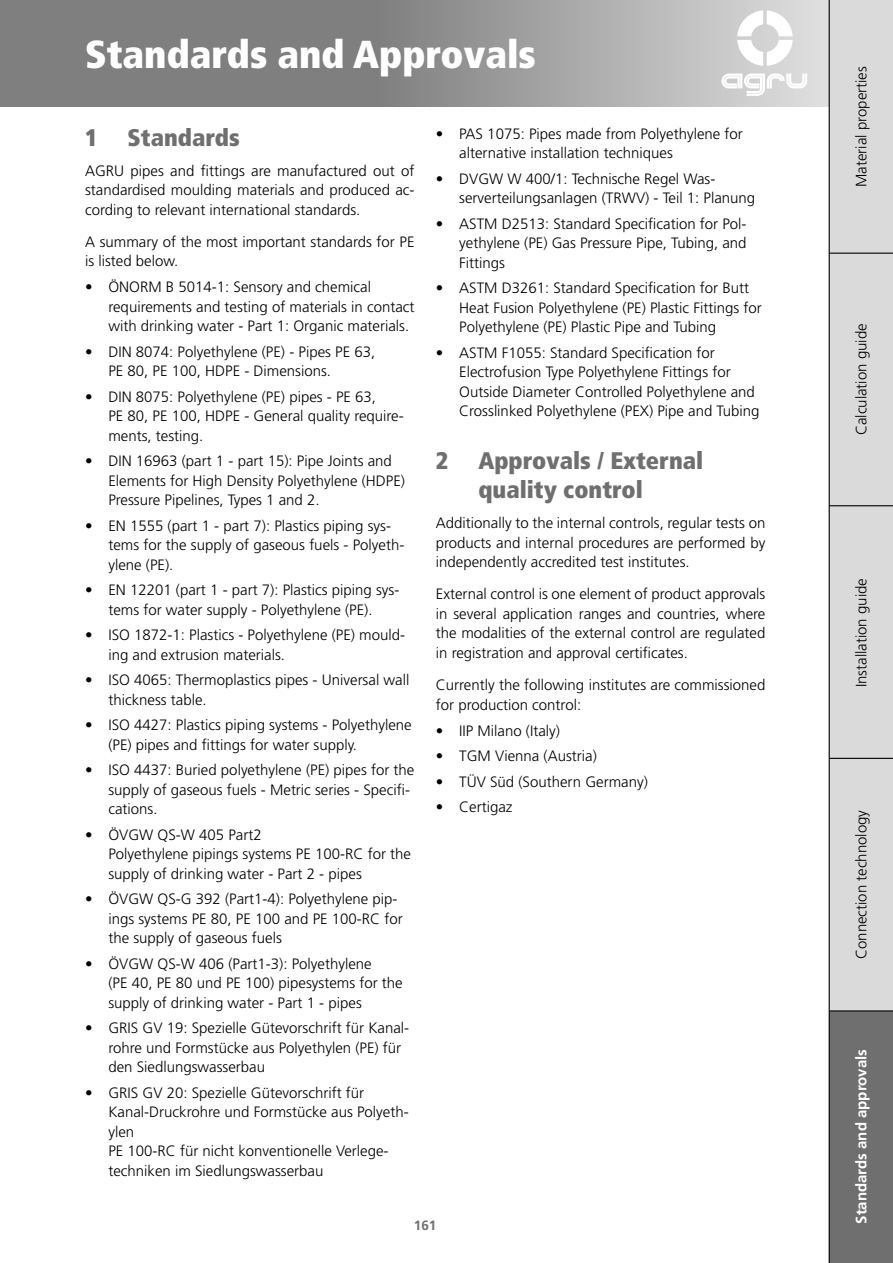
<style>
.page{position:relative;width:893px;height:1263px;background:#fff}
.page>*{position:absolute;margin:0;border:0;box-sizing:border-box;transform-origin:0 0}
.t1{font:900 condensed 39px "Frutiger LT Std";color:#fff}
.t2{font:900 condensed 24px/28.8px "Frutiger LT Std";color:#706f6f}
.t3{font:300 15px/19.5px "Frutiger LT Std";color:#000}
.t4{font:700 15px "Frutiger LT Std";color:#fff}
.t5{font:700 13.5px "Frutiger LT Std";color:#706f6f}
</style>
<div class="page">
<svg style="left:0;top:0;width:829px;height:106px;background:#959595"></svg>
<svg style="left:737px;top:10px;width:56px;height:56px"></svg>
<svg style="left:721px;top:74px;width:86px;height:22px"></svg>
<div style="left:829px;top:0;width:64px;height:254px;background:#dadada"></div>
<div style="left:829px;top:253px;width:64px;height:253px;background:#dadada"></div>
<hr style="left:829px;top:253px;width:64px;height:1px;background:#000">
<div style="left:829px;top:505px;width:64px;height:253px;background:#dadada"></div>
<div style="left:829px;top:758px;width:64px;height:253px;background:#dadada"></div>
<div style="left:829px;top:1011px;width:64px;height:252px;background:#706f6f"></div>
<hr style="left:829px;top:505px;width:64px;height:1px;background:#000">
<hr style="left:829px;top:758px;width:64px;height:1px;background:#000">
<hr style="left:829px;top:1010px;width:64px;height:1px;background:#000">
<hr style="left:829px;top:0;width:1px;height:1263px;background:#000">
<h1 class="t1" style="left:85px;top:30px;width:452px">Standards and Approvals</h1>
<h2 class="t2" style="left:85px;top:123px;width:14px">1</h2>
<h2 class="t2" style="left:128px;top:123px;width:114px">Standards</h2>
<p class="t3" style="left:85px;top:161px;width:331px;text-align:justify">AGRU pipes and fittings are manufactured out of standardised moulding materials and produced ac‑ cording to relevant international standards.</p>
<p class="t3" style="left:85px;top:232px;width:331px">A summary of the most important standards for PE is listed below.</p>
<p class="t3" style="left:108px;top:278px;width:308px;text-indent:-23px">• ÖNORM B 5014‑1: Sensory and chemical requirements and testing of materials in contact with drinking water - Part 1: Organic materials.</p>
<p class="t3" style="left:108px;top:342px;width:268px;text-indent:-23px">• DIN 8074: Polyethylene (PE) - Pipes PE 63,<br>PE 80, PE 100, HDPE - Dimensions.</p>
<p class="t3" style="left:108px;top:387px;width:297px;text-indent:-23px">• DIN 8075: Polyethylene (PE) pipes - PE 63,<br>PE 80, PE 100, HDPE - General quality require‑ ments, testing.</p>
<p class="t3" style="left:108px;top:452px;width:298px;text-indent:-23px">• DIN 16963 (part 1 - part 15): Pipe Joints and<br>Elements for High Density Polyethylene (HDPE)<br>Pressure Pipelines, Types 1 and 2.</p>
<p class="t3" style="left:108px;top:516px;width:297px;text-indent:-23px">• EN 1555 (part 1 - part 7): Plastics piping sys‑ tems for the supply of gaseous fuels - Polyeth‑ ylene (PE).</p>
<p class="t3" style="left:85px;top:581px;width:316px;text-align:center">• EN 12201 (part 1 - part 7): Plastics piping sys‑ tems for water supply - Polyethylene (PE).</p>
<p class="t3" style="left:108px;top:626px;width:298px;text-indent:-23px">• ISO 1872-1: Plastics - Polyethylene (PE) mould‑ ing and extrusion materials.</p>
<p class="t3" style="left:108px;top:671px;width:302px;text-indent:-23px">• ISO 4065: Thermoplastics pipes - Universal wall thickness table.</p>
<p class="t3" style="left:108px;top:716px;width:305px;text-indent:-23px">• ISO 4427: Plastics piping systems - Polyethylene (PE) pipes and fittings for water supply.</p>
<p class="t3" style="left:108px;top:761px;width:307px;text-indent:-23px">• ISO 4437: Buried polyethylene (PE) pipes for the supply of gaseous fuels - Metric series - Specifi‑ cations.</p>
<p class="t3" style="left:108px;top:825px;width:304px;text-indent:-23px">• ÖVGW QS-W 405 Part2<br>Polyethylene pipings systems PE 100-RC for the supply of drinking water - Part 2 - pipes</p>
<p class="t3" style="left:108px;top:890px;width:296px;text-indent:-23px">• ÖVGW QS-G 392 (Part1-4): Polyethylene pip‑ ings systems PE 80, PE 100 and PE 100-RC for the supply of gaseous fuels</p>
<p class="t3" style="left:108px;top:954px;width:296px;text-indent:-23px">• ÖVGW QS-W 406 (Part1-3): Polyethylene<br>(PE 40, PE 80 und PE 100) pipesystems for the supply of drinking water - Part 1 - pipes</p>
<p class="t3" style="left:108px;top:1019px;width:302px;text-indent:-23px">• GRIS GV 19: Spezielle Gütevorschrift für Kanal‑ rohre und Formstücke aus Polyethylen (PE) für den Siedlungswasserbau</p>
<p class="t3" style="left:108px;top:1083px;width:302px;text-indent:-23px">• GRIS GV 20: Spezielle Gütevorschrift für Kanal-Druckrohre und Formstücke aus Polyeth‑ ylen<br>PE 100-RC für nicht konventionelle Verlege‑ techniken im Siedlungswasserbau</p>
<p class="t3" style="left:459px;top:124px;width:285px;text-indent:-23px">• PAS 1075: Pipes made from Polyethylene for alternative installation techniques</p>
<p class="t3" style="left:459px;top:169px;width:297px;text-indent:-23px">• DVGW W 400/1: Technische Regel Was‑ serverteilungsanlagen (TRWV) - Teil 1: Planung</p>
<p class="t3" style="left:459px;top:214px;width:289px;text-align:justify;text-indent:-23px">• ASTM D2513: Standard Specification for Pol‑ yethylene (PE) Gas Pressure Pipe, Tubing, and Fittings</p>
<p class="t3" style="left:459px;top:279px;width:304px;text-indent:-23px">• ASTM D3261: Standard Specification for Butt<br>Heat Fusion Polyethylene (PE) Plastic Fittings for<br>Polyethylene (PE) Plastic Pipe and Tubing</p>
<p class="t3" style="left:459px;top:343px;width:302px;text-indent:-23px">• ASTM F1055: Standard Specification for Electrofusion Type Polyethylene Fittings for Outside Diameter Controlled Polyethylene and Crosslinked Polyethylene (PEX) Pipe and Tubing</p>
<h2 class="t2" style="left:436px;top:446px;width:14px">2</h2>
<h2 class="t2" style="left:478px;top:446px;width:226px">Approvals / External quality control</h2>
<p class="t3" style="left:436px;top:513px;width:331px;text-align:justify">Additionally to the internal controls, regular tests on products and internal procedures are performed by independently accredited test institutes.</p>
<p class="t3" style="left:436px;top:585px;width:331px;text-align:justify">External control is one element of product approvals in several application ranges and countries, where the modalities of the external control are regulated in registration and approval certificates.</p>
<p class="t3" style="left:436px;top:675px;width:331px">Currently the following institutes are commissioned for production control:</p>
<p class="t3" style="left:436px;top:721px;width:126px">• IIP Milano (Italy)</p>
<p class="t3" style="left:436px;top:746px;width:162px">• TGM Vienna (Austria)</p>
<p class="t3" style="left:436px;top:772px;width:214px">• TÜV Süd (Southern Germany)</p>
<p class="t3" style="left:436px;top:797px;width:78px">• Certigaz</p>
<p class="t5" style="left:414px;top:1217px;width:24px">161</p>
<p class="t3" style="left:852px;top:187px;width:122px;rotate:-90deg">Material properties</p>
<p class="t3" style="left:852px;top:435px;width:113px;rotate:-90deg">Calculation guide</p>
<p class="t3" style="left:852px;top:687px;width:111px;rotate:-90deg">Installation guide</p>
<p class="t3" style="left:852px;top:959px;width:151px;rotate:-90deg">Connection technology</p>
<p class="t4" style="left:852px;top:1224px;width:176px;rotate:-90deg">Standards and approvals</p>
</div>
